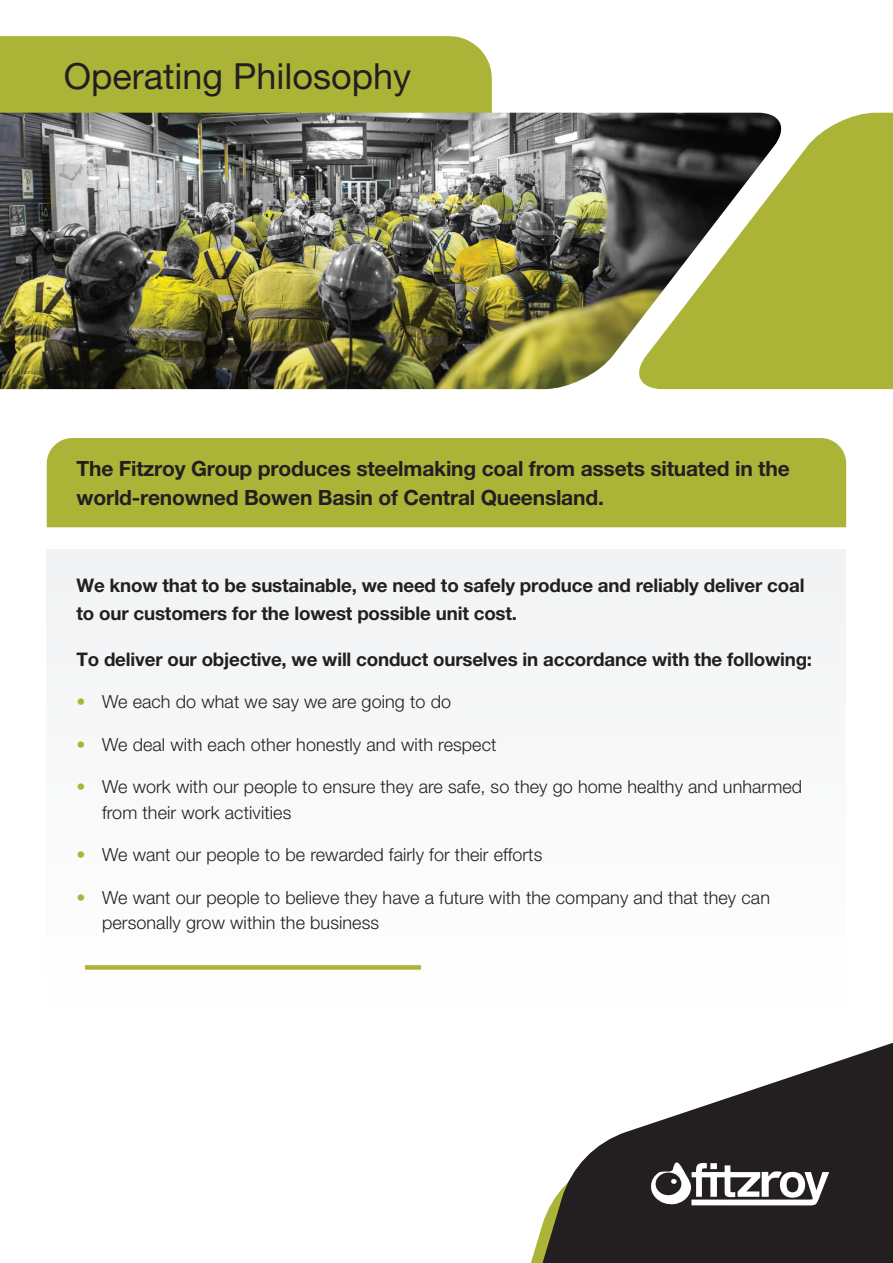
<style>
.page{position:relative;width:893px;height:1263px;background:#fff}
.page>*{position:absolute;margin:0;border:0;box-sizing:border-box;transform-origin:0 0}
.t1{font:36px "Helvetica Neue LT Pro";color:#231f20}
.t2{font:700 21px/28.5px "Helvetica Neue LT Pro";letter-spacing:-.01em;color:#231f20}
.t3{font:700 18.75px/28.5px "Helvetica Neue LT Pro";letter-spacing:-.01em;color:#231f20}
.t4{font:300 18px/25.5px "Helvetica Neue LT Pro";letter-spacing:.005em;color:#231f20}
.s1{color:#abb437}
</style>
<div class="page">
<svg style="left:543px;top:1043px;width:350px;height:220px;fill:#231f20"></svg>
<svg style="left:651px;top:1162px;width:178px;height:43px"></svg>
<div style="left:47px;top:549px;width:799px;height:460px;background:#f2f3f4"></div>
<div style="left:47px;top:438px;width:799px;height:89px;background:#abb437"></div>
<div style="left:85px;top:965px;width:336px;height:5px;background:#abb437"></div>
<div style="left:0;top:36px;width:492px;height:77px;background:#abb437"></div>
<img style="left:0;top:113px;width:638px;height:276px">
<svg style="left:638px;top:113px;width:255px;height:276px;background:#949a4c"></svg>
<h1 class="t1" style="left:64px;top:55px;width:349px">Operating Philosophy</h1>
<p class="t2" style="left:77px;top:454px;width:715px">The Fitzroy Group produces steelmaking coal from assets situated in the world-renowned Bowen Basin of Central Queensland.</p>
<p class="t3" style="left:77px;top:570px;width:729px">We know that to be sustainable, we need to safely produce and reliably deliver coal to our customers for the lowest possible unit cost.</p>
<p class="t3" style="left:77px;top:644px;width:737px">To deliver our objective, we will conduct ourselves in accordance with the following:</p>
<p class="t4" style="left:77px;top:689px;width:376px"><span class="s1">•</span> We each do what we say we are going to do</p>
<p class="t4" style="left:77px;top:731px;width:421px"><span class="s1">•</span> We deal with each other honestly and with respect</p>
<p class="t4" style="left:102px;top:774px;width:702px;text-indent:-26px"><span class="s1">•</span> We work with our people to ensure they are safe, so they go home healthy and unharmed from their work activities</p>
<p class="t4" style="left:77px;top:842px;width:467px"><span class="s1">•</span> We want our people to be rewarded fairly for their efforts</p>
<p class="t4" style="left:102px;top:884px;width:669px;text-indent:-26px"><span class="s1">•</span> We want our people to believe they have a future with the company and that they can personally grow within the business</p>
</div>
